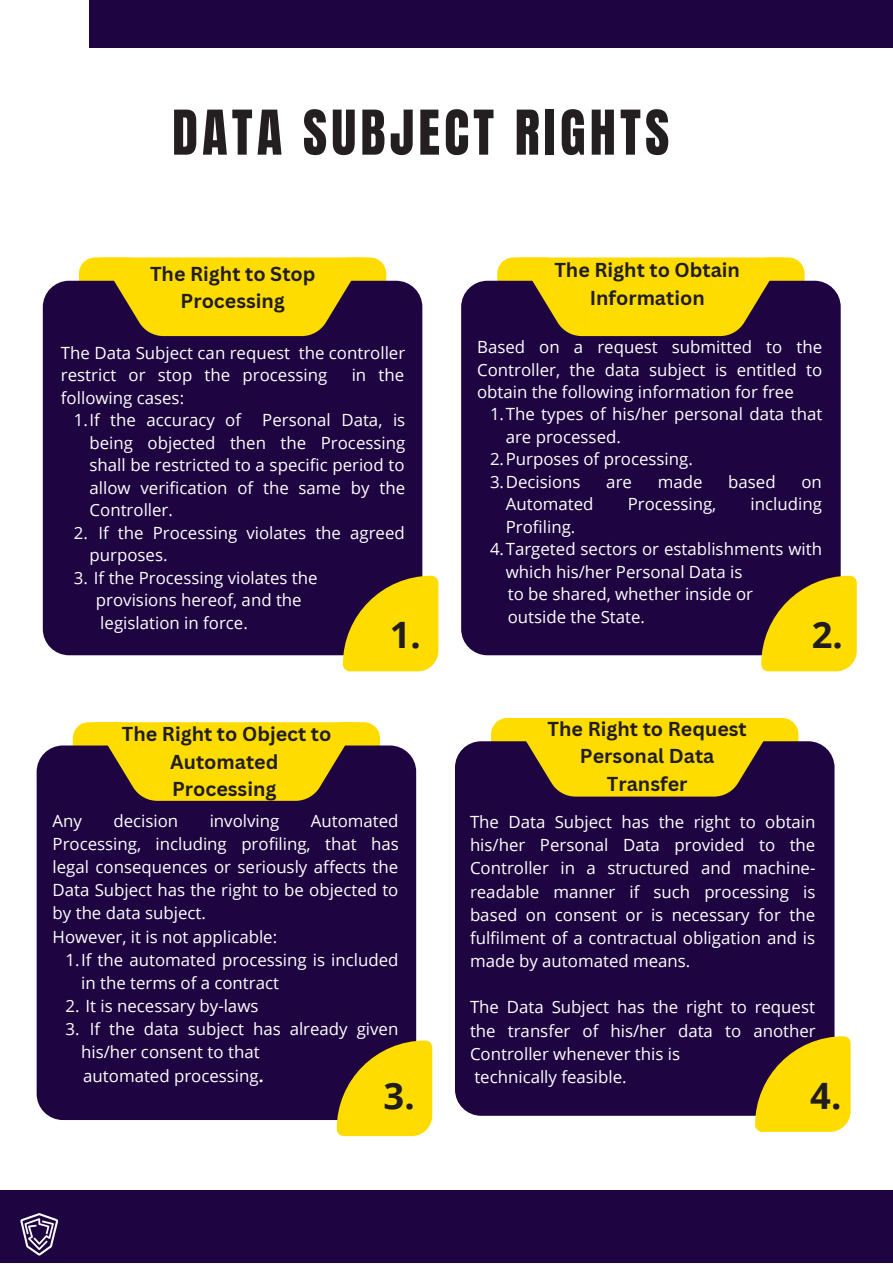
<style>
.page{position:relative;width:893px;height:1264px;background:#fff}
.page>*{position:absolute;margin:0;border:0;box-sizing:border-box;transform-origin:0 0}
.t1{font:52.5px "Anton";letter-spacing:.08em;color:#231f20}
.t2{font:700 36.3px "Open Sans";color:#211d1d}
.t3{font:700 19.65px/27.3px "Canva Sans";color:#211d1d;text-align:center}
.t4{font:16.8px/23.1px "Open Sans";color:#fff}
.s1{font-weight:700}
</style>
<div class="page">
<div style="left:0;top:1189px;width:892px;height:73px;background:#1e0441"></div>
<img style="left:21px;top:1213px;width:38px;height:42px">
<div style="left:43px;top:281px;width:379px;height:374px;background:#1e0441;border-radius:26px"></div>
<svg style="left:79px;top:257px;width:307px;height:79px"></svg>
<svg style="left:343px;top:575px;width:95px;height:96px"></svg>
<div style="left:461px;top:281px;width:379px;height:374px;background:#1e0441;border-radius:26px"></div>
<svg style="left:497px;top:257px;width:307px;height:79px"></svg>
<svg style="left:761px;top:575px;width:95px;height:96px"></svg>
<div style="left:37px;top:745px;width:379px;height:374px;background:#1e0441;border-radius:26px"></div>
<svg style="left:73px;top:722px;width:307px;height:78px"></svg>
<svg style="left:337px;top:1040px;width:95px;height:96px"></svg>
<div style="left:455px;top:741px;width:379px;height:374px;background:#1e0441;border-radius:26px"></div>
<svg style="left:491px;top:718px;width:307px;height:78px"></svg>
<svg style="left:755px;top:1036px;width:95px;height:95px"></svg>
<div style="left:89px;top:0;width:803px;height:47px;background:#1e0441"></div>
<h1 class="t1" style="left:172px;top:95px;width:498px">DATA SUBJECT RIGHTS</h1>
<p class="t3" style="left:150px;top:259px;width:167px">The Right to Stop<br>Processing</p>
<p class="t3" style="left:554px;top:256px;width:187px">The Right to Obtain<br>Information</p>
<p class="t4" style="left:477px;top:335px;width:346px;line-height:22.5px;text-align:justify">Based on a request submitted to the Controller, the data subject is entitled to obtain the following information for free</p>
<p class="t4" style="left:61px;top:341px;width:346px;line-height:22.5px">The Data Subject can request the controller restrict or stop the processing</p>
<p class="t4" style="left:351px;top:363px;width:54px">in the</p>
<p class="t4" style="left:61px;top:385px;width:125px">following cases:</p>
<p class="t4" style="left:490px;top:402px;width:334px">1.The types of his/her personal data that</p>
<p class="t4" style="left:505px;top:425px;width:117px">are processed.</p>
<p class="t4" style="left:490px;top:447px;width:204px">2.Purposes of processing.</p>
<p class="t4" style="left:490px;top:470px;width:92px">3.Decisions</p>
<p class="t4" style="left:606px;top:470px;width:27px">are</p>
<p class="t4" style="left:657px;top:470px;width:46px">made</p>
<p class="t4" style="left:728px;top:470px;width:49px">based</p>
<p class="t4" style="left:801px;top:470px;width:22px">on</p>
<p class="t4" style="left:505px;top:492px;width:89px">Automated</p>
<p class="t4" style="left:627px;top:492px;width:90px">Processing,</p>
<p class="t4" style="left:750px;top:492px;width:73px">including</p>
<p class="t4" style="left:505px;top:515px;width:71px">Profiling.</p>
<p class="t4" style="left:490px;top:537px;width:333px">4.Targeted sectors or establishments with</p>
<p class="t4" style="left:505px;top:560px;width:238px">which his/her Personal Data is</p>
<p class="t4" style="left:74px;top:408px;width:169px">1.If the accuracy of</p>
<p class="t4" style="left:262px;top:408px;width:145px">Personal Data, is</p>
<p class="t4" style="left:90px;top:430px;width:317px">being objected then the Processing</p>
<p class="t4" style="left:90px;top:453px;width:316px">shall be restricted to a specific period to</p>
<p class="t4" style="left:90px;top:475px;width:317px">allow verification of the same by the</p>
<p class="t4" style="left:90px;top:498px;width:85px">Controller.</p>
<p class="t4" style="left:98px;top:520px;width:308px">If the Processing violates the agreed</p>
<p class="t4" style="left:90px;top:543px;width:79px">purposes.</p>
<p class="t4" style="left:74px;top:565px;width:245px">3. If the Processing violates the</p>
<p class="t4" style="left:74px;top:520px;width:16px">2.</p>
<p class="t4" style="left:507px;top:582px;width:247px;line-height:22.5px">to be shared, whether inside or outside the State.</p>
<p class="t4" style="left:96px;top:588px;width:207px;line-height:22.5px">provisions hereof, and the legislation in force.</p>
<h2 class="t2" style="left:390px;top:609px;width:33px">1.</h2>
<h2 class="t2" style="left:811px;top:609px;width:33px">2.</h2>
<p class="t3" style="left:122px;top:720px;width:211px">The Right to Object to<br>Automated<br>Processing</p>
<p class="t3" style="left:547px;top:714px;width:201px">The Right to Request<br>Personal Data<br>Transfer</p>
<p class="t4" style="left:53px;top:808px;width:31px">Any</p>
<p class="t4" style="left:113px;top:808px;width:66px">decision</p>
<p class="t4" style="left:210px;top:808px;width:71px">involving</p>
<p class="t4" style="left:53px;top:808px;width:348px;text-indent:258px">Automated<br>Processing, including profiling, that has legal consequences or seriously affects the<br>Data Subject has the right to be objected to by the data subject.<br>However, it is not applicable:</p>
<p class="t4" style="left:470px;top:810px;width:347px;text-align:justify">The Data Subject has the right to obtain his/her Personal Data provided to the Controller in a structured and machine&shy;readable manner if such processing is based on consent or is necessary for the fulfilment of a contractual obligation and is made by automated means.</p>
<p class="t4" style="left:470px;top:995px;width:347px">The Data Subject has the right to request the transfer of his/her data to another<br>Controller whenever this is<br>technically feasible.</p>
<p class="t4" style="left:81px;top:947px;width:319px;text-indent:-16px">1.If the automated processing is included in the terms of a contract</p>
<p class="t4" style="left:65px;top:994px;width:194px">2. It is necessary by-laws</p>
<p class="t4" style="left:90px;top:1017px;width:310px">If the data subject has already given</p>
<p class="t4" style="left:81px;top:1040px;width:180px">his/her consent to that</p>
<p class="t4" style="left:65px;top:1017px;width:16px">3.</p>
<p class="t4" style="left:83px;top:1063px;width:182px">automated processing<span class="s1">.</span></p>
<h2 class="t2" style="left:383px;top:1070px;width:33px">3.</h2>
<h2 class="t2" style="left:810px;top:1070px;width:33px">4.</h2>
</div>
